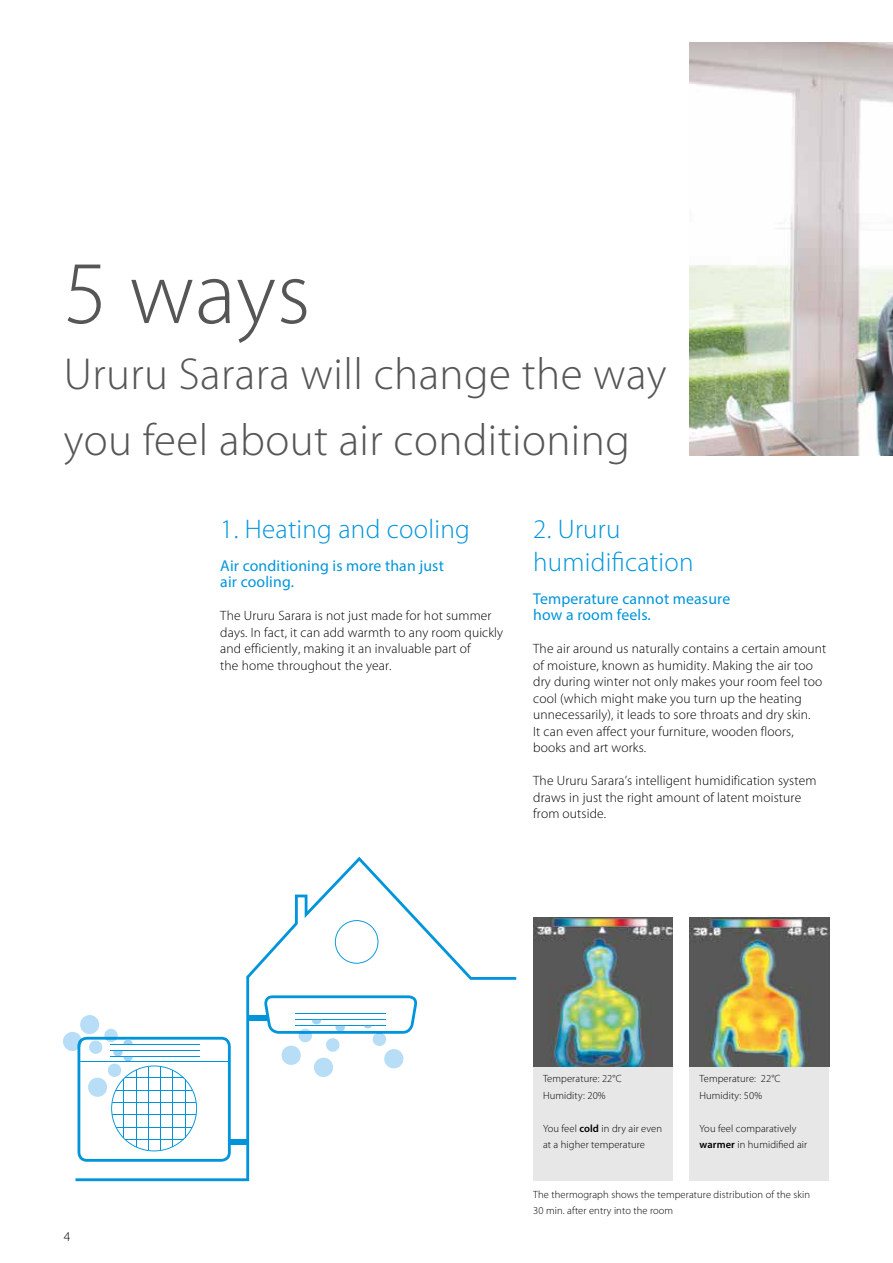
<style>
.page{position:relative;width:893px;height:1263px;background:#fff}
.page>*{position:absolute;margin:0;border:0;box-sizing:border-box;transform-origin:0 0}
.t1{font:300 90px "Myriad Pro";color:#575656}
.t2{font:300 45px/66px "Myriad Pro";letter-spacing:.01em;color:#575656}
.t3{font:300 27px/33px "Myriad Pro";letter-spacing:.01em;color:#0095db}
.t4{font:15.75px/16.5px "Myriad Pro";letter-spacing:.01em;color:#0095db}
.t5{font:300 13.5px/16.5px "Myriad Pro";letter-spacing:.01em;color:#000}
.t6{font:300 10.5px/16.5px "Myriad Pro";letter-spacing:.01em;color:#000}
.s1{font-weight:600}
</style>
<div class="page">
<svg style="left:75px;top:857px;width:441px;height:324px"></svg>
<svg style="left:335px;top:920px;width:43px;height:44px"></svg>
<div style="left:230px;top:1139px;width:18px;height:6px;background:#0095db"></div>
<div style="left:248px;top:1015px;width:21px;height:6px;background:#0095db"></div>
<svg style="left:264px;top:995px;width:153px;height:82px"></svg>
<svg style="left:63px;top:1015px;width:168px;height:147px"></svg>
<img style="left:690px;top:43px;width:203px;height:412px">
<div style="left:533px;top:1049px;width:140px;height:132px;background:#e7e7e7"></div>
<div style="left:690px;top:1049px;width:139px;height:132px;background:#e7e7e7"></div>
<img style="left:533px;top:917px;width:140px;height:149px">
<img style="left:690px;top:917px;width:139px;height:149px">
<h1 class="t1" style="left:64px;top:244px;width:248px">5 ways</h1>
<h2 class="t2" style="left:64px;top:342px;width:604px">Ururu Sarara will change the way you feel about air conditioning</h2>
<p class="t5" style="left:64px;top:1228px;width:8px">4</p>
<h3 class="t3" style="left:220px;top:512px;width:251px">1. Heating and cooling</h3>
<p class="t4" style="left:220px;top:557px;width:225px">Air conditioning is more than just air cooling.</p>
<p class="t5" style="left:220px;top:607px;width:284px">The Ururu Sarara is not just made for hot summer days. In fact, it can add warmth to any room quickly and efficiently, making it an invaluable part of<br>the home throughout the year.</p>
<h3 class="t3" style="left:533px;top:512px;width:162px">2. Ururu humidification</h3>
<p class="t4" style="left:533px;top:590px;width:198px">Temperature cannot measure how a room feels.</p>
<p class="t5" style="left:533px;top:640px;width:295px">The air around us naturally contains a certain amount of moisture, known as humidity. Making the air too dry during winter not only makes your room feel too cool (which might make you turn up the heating unnecessarily), it leads to sore throats and dry skin.<br>It can even affect your furniture, wooden floors, books and art works.</p>
<p class="t5" style="left:533px;top:772px;width:285px">The Ururu Sarara’s intelligent humidification system draws in just the right amount of latent moisture from outside.</p>
<p class="t6" style="left:543px;top:1070px;width:80px">Temperature: 22°C<br>Humidity: 20%</p>
<p class="t6" style="left:699px;top:1070px;width:83px">Temperature: 22°C<br>Humidity: 50%</p>
<p class="t6" style="left:543px;top:1120px;width:121px">You feel <span class="s1">cold</span> in dry air even at a higher temperature</p>
<p class="t6" style="left:699px;top:1120px;width:109px">You feel comparatively <span class="s1">warmer</span> in humidified air</p>
<p class="t6" style="left:533px;top:1186px;width:278px">The thermograph shows the temperature distribution of the skin<br>30 min. after entry into the room</p>
</div>
